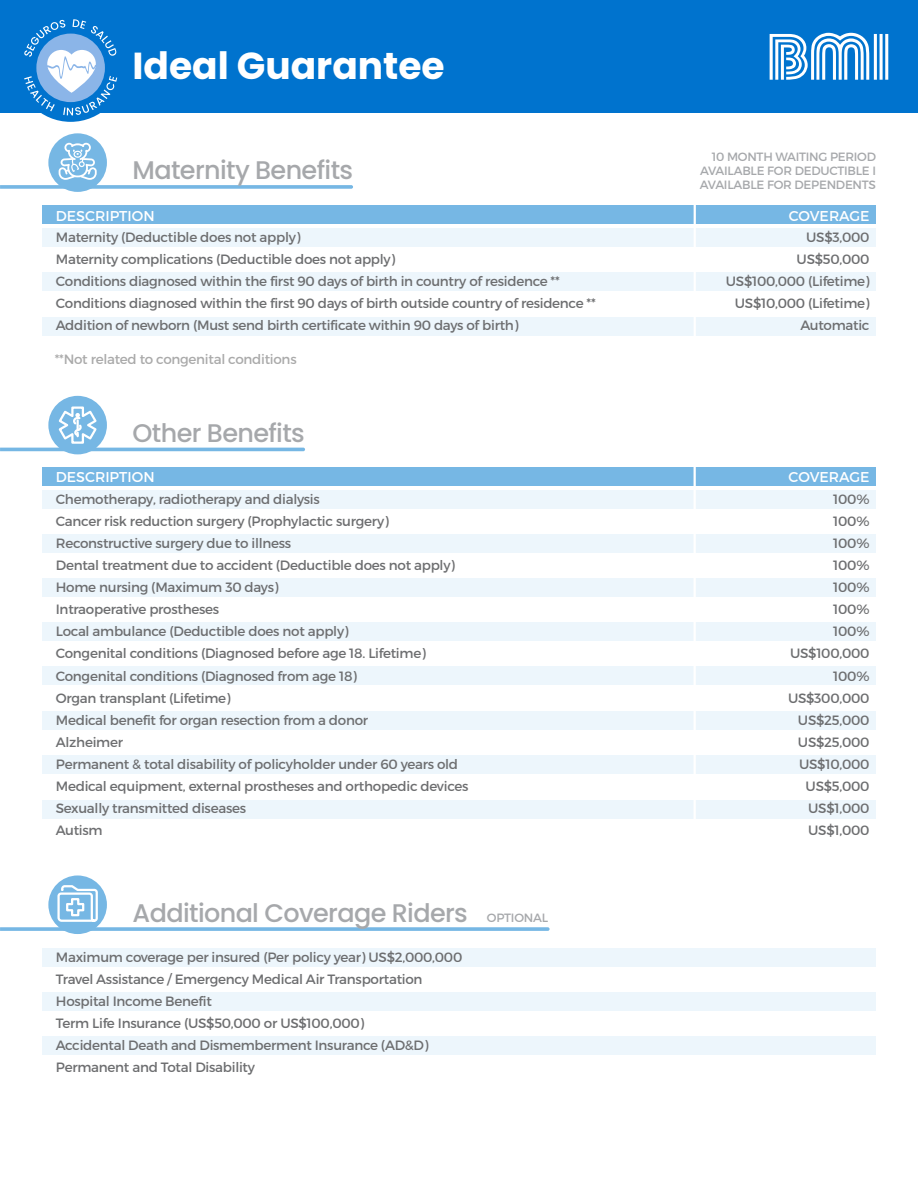
<style>
.page{position:relative;width:918px;height:1188px;background:#fff}
.page>*{position:absolute;margin:0;border:0;box-sizing:border-box;transform-origin:0 0}
.t1{font:700 37.65px "Poppins";color:#fff}
.t2{font:500 25.5px "Poppins";letter-spacing:-.025em;color:#a6a8ab}
.t3{font:14.25px "Montserrat";color:#fff}
.t4{font:13.5px/22px "Montserrat";letter-spacing:-.02em;color:#6d6e70}
.t5{font:13.5px "Montserrat";letter-spacing:-.02em;color:#aaa}
.t6{font:12px/13.8px "Montserrat";letter-spacing:-.02em;color:#a6a8ab;text-align:right}
</style>
<div class="page">
<div style="left:0;top:0;width:918px;height:112px;background:#0073ce"></div>
<div style="left:17px;top:14px;width:108px;height:108px;background:#0073ce;border-radius:50%"></div>
<svg style="left:24px;top:19px;width:93px;height:96px"></svg>
<svg style="left:770px;top:33px;width:99px;height:47px"></svg>
<hr style="left:885px;top:34px;width:3px;height:46px;background:#fff">
<hr style="left:880px;top:34px;width:3px;height:46px;background:#fff">
<hr style="left:874px;top:34px;width:3px;height:46px;background:#fff">
<div style="left:48px;top:875px;width:59px;height:59px;background:#76b7e4;border-radius:50%"></div>
<div style="left:42px;top:534px;width:834px;height:19px;background:#edf6fc"></div>
<div style="left:42px;top:578px;width:834px;height:19px;background:#edf6fc"></div>
<div style="left:42px;top:622px;width:834px;height:19px;background:#edf6fc"></div>
<div style="left:42px;top:666px;width:834px;height:19px;background:#edf6fc"></div>
<div style="left:42px;top:490px;width:834px;height:19px;background:#edf6fc"></div>
<div style="left:42px;top:711px;width:834px;height:18px;background:#edf6fc"></div>
<div style="left:42px;top:755px;width:834px;height:19px;background:#edf6fc"></div>
<div style="left:42px;top:800px;width:834px;height:19px;background:#edf6fc"></div>
<div style="left:42px;top:467px;width:834px;height:19px;background:#76b7e4"></div>
<hr style="left:694px;top:464px;width:2px;height:375px;background:#fff">
<svg style="left:0;top:884px;width:550px;height:47px"></svg>
<div style="left:42px;top:948px;width:834px;height:19px;background:#edf6fc"></div>
<div style="left:42px;top:992px;width:834px;height:19px;background:#edf6fc"></div>
<div style="left:42px;top:1036px;width:834px;height:19px;background:#edf6fc"></div>
<div style="left:42px;top:272px;width:834px;height:19px;background:#edf6fc"></div>
<div style="left:42px;top:317px;width:834px;height:19px;background:#edf6fc"></div>
<div style="left:48px;top:133px;width:59px;height:59px;background:#76b7e4;border-radius:50%"></div>
<div style="left:42px;top:228px;width:834px;height:19px;background:#edf6fc"></div>
<div style="left:42px;top:205px;width:834px;height:19px;background:#76b7e4"></div>
<hr style="left:694px;top:202px;width:2px;height:164px;background:#fff">
<div style="left:48px;top:396px;width:59px;height:58px;background:#76b7e4;border-radius:50%"></div>
<svg style="left:0;top:405px;width:305px;height:46px"></svg>
<svg style="left:0;top:143px;width:353px;height:46px"></svg>
<h1 class="t1" style="left:132px;top:44px;width:314px">Ideal Guarantee</h1>
<h2 class="t2" style="left:133px;top:156px;width:222px">Maternity Benefits</h2>
<p class="t6" style="left:700px;top:150px;width:178px">10 MONTH WAITING PERIOD<br>AVAILABLE FOR DEDUCTIBLE I</p>
<p class="t6" style="left:700px;top:177px;width:178px">AVAILABLE FOR DEPENDENTS</p>
<p class="t3" style="left:56px;top:207px;width:100px">DESCRIPTION</p>
<p class="t3" style="left:789px;top:207px;width:82px">COVERAGE</p>
<p class="t4" style="left:56px;top:226px;width:541px">Maternity (Deductible does not apply)<br>Maternity complications (Deductible does not apply)<br>Conditions diagnosed within the first 90 days of birth in country of residence ** Conditions diagnosed within the first 90 days of birth outside country of residence ** Addition of newborn (Must send birth certificate within 90 days of birth)</p>
<p class="t4" style="left:726px;top:226px;width:145px;text-align:right">US$3,000<br>US$50,000<br>US$100,000 (Lifetime)<br>US$10,000 (Lifetime)<br>Automatic</p>
<p class="t5" style="left:55px;top:351px;width:243px">**Not related to congenital conditions</p>
<h2 class="t2" style="left:133px;top:418px;width:174px">Other Benefits</h2>
<p class="t3" style="left:56px;top:469px;width:100px">DESCRIPTION</p>
<p class="t3" style="left:789px;top:469px;width:82px">COVERAGE</p>
<p class="t4" style="left:56px;top:488px;width:414px">Chemotherapy, radiotherapy and dialysis<br>Cancer risk reduction surgery (Prophylactic surgery)<br>Reconstructive surgery due to illness<br>Dental treatment due to accident (Deductible does not apply)<br>Home nursing (Maximum 30 days)<br>Intraoperative prostheses<br>Local ambulance (Deductible does not apply)<br>Congenital conditions (Diagnosed before age 18. Lifetime)<br>Congenital conditions (Diagnosed from age 18)<br>Organ transplant (Lifetime)<br>Medical benefit for organ resection from a donor<br>Alzheimer<br>Permanent &amp; total disability of policyholder under 60 years old Medical equipment, external prostheses and orthopedic devices Sexually transmitted diseases<br>Autism</p>
<p class="t4" style="left:788px;top:488px;width:83px;text-align:right">100%<br>100%<br>100%<br>100%<br>100%<br>100%<br>100%<br>US$100,000<br>100%<br>US$300,000<br>US$25,000<br>US$25,000<br>US$10,000<br>US$5,000<br>US$1,000<br>US$1,000</p>
<h2 class="t2" style="left:133px;top:898px;width:337px">Additional Coverage Riders</h2>
<p class="t4" style="left:56px;top:946px;width:408px">Maximum coverage per insured (Per policy year) US$2,000,000<br>Travel Assistance / Emergency Medical Air Transportation Hospital Income Benefit<br>Term Life Insurance (US$50,000 or US$100,000)<br>Accidental Death and Dismemberment Insurance (AD&amp;D)<br>Permanent and Total Disability</p>
<p class="t6" style="left:487px;top:910px;width:63px">OPTIONAL</p>
</div>
